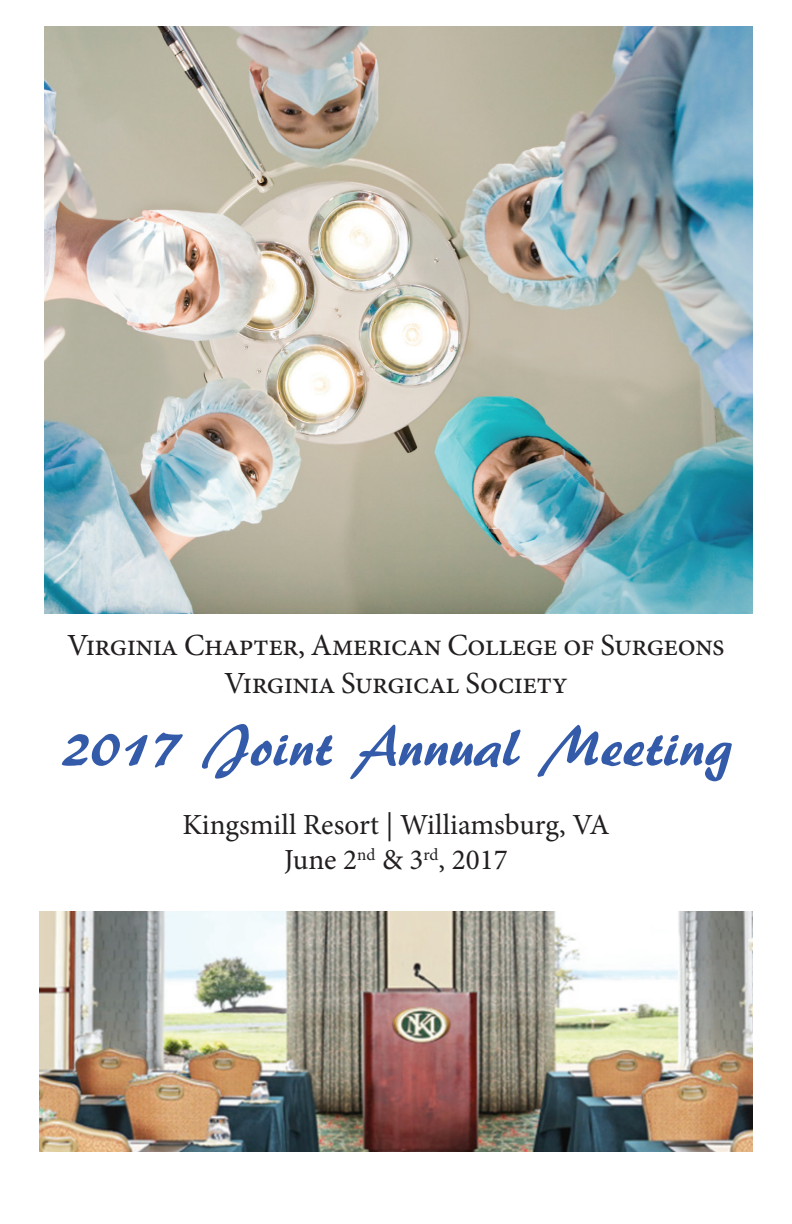
<style>
.page{position:relative;width:792px;height:1224px;background:#fff}
.page>*{position:absolute;margin:0;border:0;box-sizing:border-box;transform-origin:0 0}
.t1{font:60px "ARBERKLEY";color:#345ba9}
.t2{font:30.8px/38.4px "Minion Pro";letter-spacing:-.02em;color:#231f20;text-align:center}
.t3{font:29.2px/35px "Minion Pro";letter-spacing:-.005em;color:#231f20;text-align:center}
</style>
<div class="page">
<img style="left:44px;top:26px;width:709px;height:588px">
<img style="left:40px;top:911px;width:712px;height:241px">
<p class="t2" style="left:67px;top:626px;width:659px">Virginia Chapter, American College of Surgeons<br>Virginia Surgical Society</p>
<h1 class="t1" style="left:61px;top:709px;width:672px">2017 Joint Annual Meeting</h1>
<p class="t3" style="left:182px;top:808px;width:429px">Kingsmill Resort | Williamsburg, VA<br>June 2<sup>nd</sup> &amp; 3<sup>rd</sup>, 2017</p>
</div>
